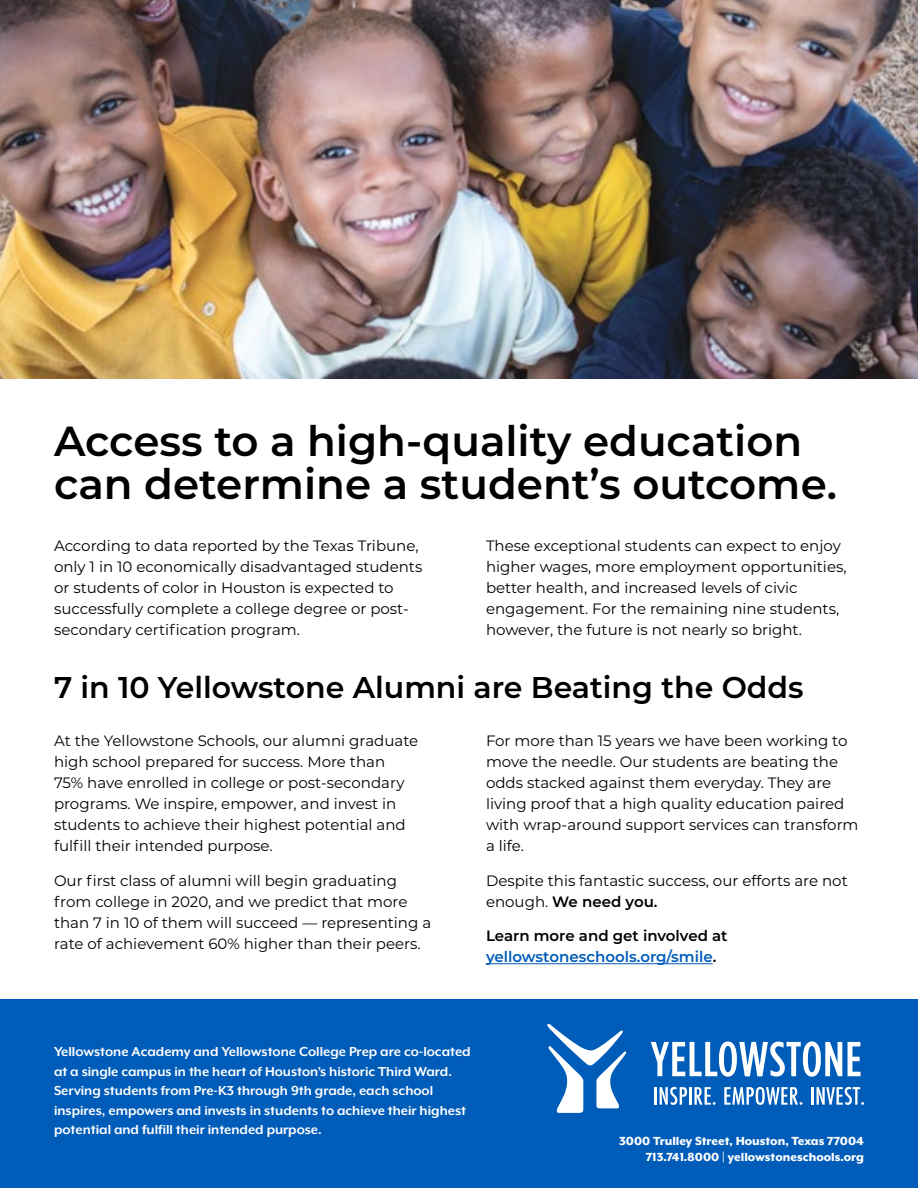
<style>
.page{position:relative;width:918px;height:1188px;background:#fff}
.page>*{position:absolute;margin:0;border:0;box-sizing:border-box;transform-origin:0 0}
.t1{font:600 42px/43.5px "Montserrat";color:#000}
.t2{font:600 30px "Montserrat";color:#000}
.t3{font:15px/21px "Montserrat";color:#000}
.t4{font:700 15px/19.5px "Mr Eaves XL Mod OT";color:#fff}
.t5{font:600 15px/21px "Montserrat";color:#005cb9}
.t6{font:800 13.5px/16.5px "Mr Eaves XL Mod OT";color:#fff;text-align:right}
.s1{font-weight:600}
.s2{color:#000}
</style>
<div class="page">
<div style="left:0;top:999px;width:918px;height:189px;background:#005cb9"></div>
<hr style="left:486px;top:963px;width:227px;height:1px;background:#005cb9">
<hr style="left:654px;top:1087px;width:3px;height:18px;background:#fff">
<svg style="left:660px;top:1087px;width:56px;height:18px"></svg>
<svg style="left:724px;top:1087px;width:78px;height:18px"></svg>
<hr style="left:811px;top:1087px;width:3px;height:18px;background:#fff">
<svg style="left:817px;top:1087px;width:47px;height:18px"></svg>
<svg style="left:848px;top:1042px;width:13px;height:34px"></svg>
<svg style="left:651px;top:1041px;width:191px;height:36px"></svg>
<svg style="left:547px;top:1024px;width:80px;height:89px"></svg>
<img style="left:0;top:0;width:918px;height:379px">
<h1 class="t1" style="left:54px;top:417px;width:785px">Access to a high-quality education can determine a student’s outcome.</h1>
<p class="t3" style="left:54px;top:534px;width:370px">According to data reported by the Texas Tribune, only 1 in 10 economically disadvantaged students or students of color in Houston is expected to successfully complete a college degree or post&shy;secondary certification program.</p>
<p class="t3" style="left:486px;top:534px;width:362px">These exceptional students can expect to enjoy higher wages, more employment opportunities, better health, and increased levels of civic engagement. For the remaining nine students, however, the future is not nearly so bright.</p>
<h2 class="t2" style="left:54px;top:666px;width:751px">7 in 10 Yellowstone Alumni are Beating the Odds</h2>
<p class="t3" style="left:54px;top:730px;width:366px">At the Yellowstone Schools, our alumni graduate high school prepared for success. More than 75% have enrolled in college or post-secondary programs. We inspire, empower, and invest in students to achieve their highest potential and fulfill their intended purpose.</p>
<p class="t3" style="left:54px;top:869px;width:379px">Our first class of alumni will begin graduating from college in 2020, and we predict that more than 7 in 10 of them will succeed — representing a rate of achievement 60% higher than their peers.</p>
<p class="t3" style="left:486px;top:730px;width:374px">For more than 15 years we have been working to move the needle. Our students are beating the odds stacked against them everyday. They are living proof that a high quality education paired with wrap-around support services can transform a life.</p>
<p class="t3" style="left:486px;top:869px;width:363px">Despite this fantastic success, our efforts are not enough. <span class="s1">We need you.</span></p>
<p class="t5" style="left:486px;top:925px;width:243px"><span class="s2">Learn more and get involved at </span>yellowstoneschools.org/smile<span class="s2">.</span></p>
<p class="t4" style="left:54px;top:1042px;width:418px">Yellowstone Academy and Yellowstone College Prep are co-located at a single campus in the heart of Houston’s historic Third Ward.<br>Serving students from Pre-K3 through 9th grade, each school inspires, empowers and invests in students to achieve their highest potential and fulfill their intended purpose.</p>
<p class="t6" style="left:619px;top:1132px;width:246px">3000 Trulley Street, Houston, Texas 77004<br>713.741.8000 | yellowstoneschools.org</p>
</div>
